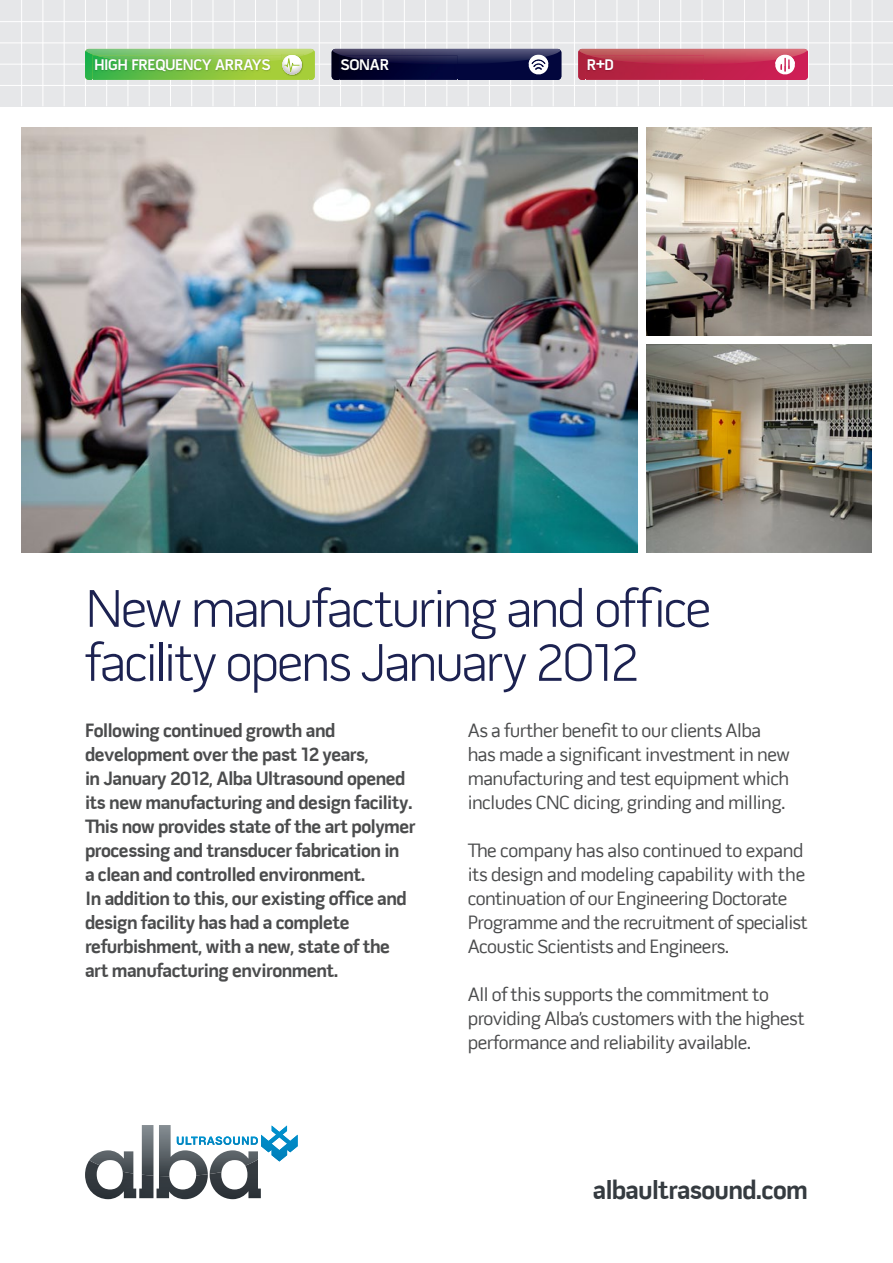
<style>
.page{position:relative;width:893px;height:1263px;background:#fff}
.page>*{position:absolute;margin:0;border:0;box-sizing:border-box;transform-origin:0 0}
.t1{font:300 54px/54px "Pill Gothic 600 mg";letter-spacing:-.05em;color:#1c2251}
.t2{font:700 27px "Pill Gothic 600 mg";letter-spacing:-.025em;color:#353b40}
.t3{font:19.5px/24px "Pill Gothic 600 mg";letter-spacing:-.025em;color:#4b4c4d}
.t4{font:700 19.5px/24px "Pill Gothic 600 mg";letter-spacing:-.025em;color:#4b4c4d}
.t5{font:700 15.75px "Pill Gothic 600 mg";letter-spacing:-.02em;color:#fff}
</style>
<div class="page">
<div style="left:0;top:0;width:893px;height:106px;background:#e6e7e9"></div>
<hr style="left:0;top:21px;width:893px;height:1px;background:#fff">
<hr style="left:0;top:43px;width:893px;height:1px;background:#fff">
<hr style="left:0;top:64px;width:893px;height:1px;background:#fff">
<hr style="left:0;top:85px;width:893px;height:1px;background:#fff">
<hr style="left:21px;top:0;width:1px;height:106px;background:#fff">
<hr style="left:43px;top:0;width:1px;height:106px;background:#fff">
<hr style="left:64px;top:0;width:1px;height:106px;background:#fff">
<hr style="left:85px;top:0;width:1px;height:106px;background:#fff">
<hr style="left:106px;top:0;width:1px;height:106px;background:#fff">
<hr style="left:128px;top:0;width:1px;height:106px;background:#fff">
<hr style="left:149px;top:0;width:1px;height:106px;background:#fff">
<hr style="left:170px;top:0;width:1px;height:106px;background:#fff">
<hr style="left:191px;top:0;width:1px;height:106px;background:#fff">
<hr style="left:213px;top:0;width:1px;height:106px;background:#fff">
<hr style="left:234px;top:0;width:1px;height:106px;background:#fff">
<hr style="left:255px;top:0;width:1px;height:106px;background:#fff">
<hr style="left:276px;top:0;width:1px;height:106px;background:#fff">
<hr style="left:298px;top:0;width:1px;height:106px;background:#fff">
<hr style="left:319px;top:0;width:1px;height:106px;background:#fff">
<hr style="left:340px;top:0;width:1px;height:106px;background:#fff">
<hr style="left:361px;top:0;width:1px;height:106px;background:#fff">
<hr style="left:383px;top:0;width:1px;height:106px;background:#fff">
<hr style="left:404px;top:0;width:1px;height:106px;background:#fff">
<hr style="left:425px;top:0;width:1px;height:106px;background:#fff">
<hr style="left:446px;top:0;width:1px;height:106px;background:#fff">
<hr style="left:468px;top:0;width:1px;height:106px;background:#fff">
<hr style="left:489px;top:0;width:1px;height:106px;background:#fff">
<hr style="left:510px;top:0;width:1px;height:106px;background:#fff">
<hr style="left:531px;top:0;width:1px;height:106px;background:#fff">
<hr style="left:553px;top:0;width:1px;height:106px;background:#fff">
<hr style="left:574px;top:0;width:1px;height:106px;background:#fff">
<hr style="left:595px;top:0;width:1px;height:106px;background:#fff">
<hr style="left:617px;top:0;width:1px;height:106px;background:#fff">
<hr style="left:638px;top:0;width:1px;height:106px;background:#fff">
<hr style="left:659px;top:0;width:1px;height:106px;background:#fff">
<hr style="left:680px;top:0;width:1px;height:106px;background:#fff">
<hr style="left:702px;top:0;width:1px;height:106px;background:#fff">
<hr style="left:723px;top:0;width:1px;height:106px;background:#fff">
<hr style="left:744px;top:0;width:1px;height:106px;background:#fff">
<hr style="left:765px;top:0;width:1px;height:106px;background:#fff">
<hr style="left:787px;top:0;width:1px;height:106px;background:#fff">
<hr style="left:808px;top:0;width:1px;height:106px;background:#fff">
<hr style="left:829px;top:0;width:1px;height:106px;background:#fff">
<hr style="left:850px;top:0;width:1px;height:106px;background:#fff">
<hr style="left:872px;top:0;width:1px;height:106px;background:#fff">
<svg style="left:85px;top:49px;width:230px;height:31px"></svg>
<img style="left:86px;top:49px;width:228px;height:6px">
<img style="left:93px;top:76px;width:216px;height:4px">
<svg style="left:88px;top:49px;width:225px;height:27px;background:#7ebe50"></svg>
<img style="left:282px;top:55px;width:20px;height:11px">
<div style="left:332px;top:49px;width:229px;height:31px;background:#02063d;border-radius:4px"></div>
<img style="left:339px;top:75px;width:118px;height:5px">
<img style="left:332px;top:49px;width:229px;height:15px">
<svg style="left:335px;top:49px;width:223px;height:26px"></svg>
<svg style="left:578px;top:49px;width:230px;height:31px"></svg>
<img style="left:586px;top:75px;width:118px;height:5px">
<svg style="left:580px;top:49px;width:226px;height:26px;background:#c2405a"></svg>
<svg style="left:208px;top:1125px;width:90px;height:51px"></svg>
<img style="left:85px;top:1151px;width:51px;height:48px">
<img style="left:89px;top:1150px;width:44px;height:23px">
<img style="left:139px;top:1175px;width:14px;height:23px">
<img style="left:142px;top:1125px;width:11px;height:51px">
<hr style="left:258px;top:1151px;width:1px;height:37px;background:#fff">
<img style="left:210px;top:1159px;width:51px;height:40px">
<img style="left:210px;top:1150px;width:48px;height:24px">
<img style="left:157px;top:1176px;width:51px;height:23px">
<img style="left:159px;top:1125px;width:49px;height:51px">
<img style="left:21px;top:128px;width:617px;height:425px">
<img style="left:646px;top:128px;width:226px;height:208px">
<img style="left:646px;top:344px;width:226px;height:209px">
<p class="t5" style="left:94px;top:55px;width:178px">HIGH FREQUENCY ARRAYS</p>
<p class="t5" style="left:340px;top:55px;width:50px">SONAR</p>
<p class="t5" style="left:587px;top:55px;width:29px">R+D</p>
<p class="t1" style="left:85px;top:582px;width:628px">New manufacturing and office facility opens January 2012</p>
<p class="t4" style="left:85px;top:719px;width:332px">Following continued growth and development over the past 12 years,<br>in January 2012, Alba Ultrasound opened its new manufacturing and design facility.<br>This now provides state of the art polymer processing and transducer fabrication in<br>a clean and controlled environment.<br>In addition to this, our existing office and design facility has had a complete refurbishment, with a new, state of the art manufacturing environment.</p>
<p class="t3" style="left:468px;top:719px;width:324px">As a further benefit to our clients Alba has made a significant investment in new manufacturing and test equipment which includes CNC dicing, grinding and milling.</p>
<p class="t3" style="left:468px;top:839px;width:342px">The company has also continued to expand its design and modeling capability with the continuation of our Engineering Doctorate Programme and the recruitment of specialist Acoustic Scientists and Engineers.</p>
<p class="t3" style="left:468px;top:983px;width:338px">All of this supports the commitment to providing Alba’s customers with the highest performance and reliability available.</p>
<p class="t2" style="left:593px;top:1173px;width:216px">albaultrasound.com</p>
</div>
